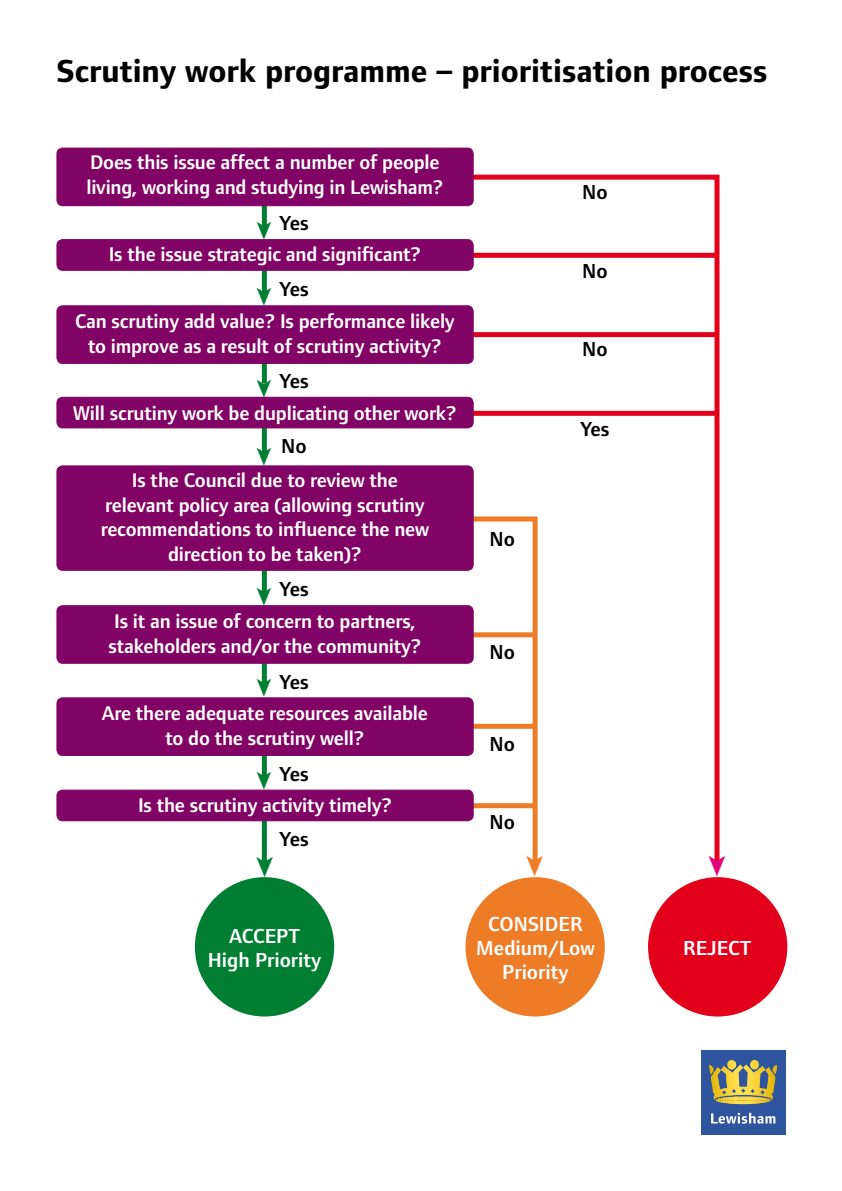
<style>
.page{position:relative;width:842px;height:1191px;background:#fff}
.page>*{position:absolute;margin:0;border:0;box-sizing:border-box;transform-origin:0 0}
.t1{font:700 33px "Foundry Form Sans";color:#000}
.t2{font:600 21px/24px "Foundry Form Sans";color:#fff;text-align:center}
.t3{font:600 21px "Foundry Form Sans";color:#000}
.t4{font:600 20.5px/24.6px "Foundry Form Sans";letter-spacing:-.01em;color:#fff;text-align:center}
</style>
<div class="page">
<div style="left:465px;top:877px;width:140px;height:139px;background:#ee7c27;border-radius:50%"></div>
<div style="left:195px;top:877px;width:139px;height:139px;background:#007f33;border-radius:50%"></div>
<div style="left:648px;top:877px;width:139px;height:139px;background:#e2001a;border-radius:50%"></div>
<div style="left:701px;top:1050px;width:84px;height:84px;background:#2f559e"></div>
<svg style="left:711px;top:1112px;width:64px;height:11px"></svg>
<svg style="left:709px;top:1060px;width:68px;height:44px"></svg>
<svg style="left:466px;top:172px;width:254px;height:683px"></svg>
<div style="left:471px;top:253px;width:246px;height:5px;background:#e2001a"></div>
<div style="left:471px;top:332px;width:246px;height:5px;background:#e2001a"></div>
<div style="left:471px;top:411px;width:246px;height:5px;background:#e2001a"></div>
<div style="left:262px;top:204px;width:5px;height:22px;background:#007f33"></div>
<div style="left:262px;top:270px;width:5px;height:22px;background:#007f33"></div>
<div style="left:262px;top:361px;width:5px;height:22px;background:#007f33"></div>
<div style="left:262px;top:428px;width:5px;height:24px;background:#007f33"></div>
<div style="left:262px;top:570px;width:5px;height:23px;background:#007f33"></div>
<div style="left:262px;top:661px;width:5px;height:22px;background:#007f33"></div>
<div style="left:262px;top:755px;width:5px;height:22px;background:#007f33"></div>
<div style="left:262px;top:821px;width:5px;height:43px;background:#007f33"></div>
<div style="left:57px;top:790px;width:416px;height:30px;background:#810365;border-radius:6px"></div>
<div style="left:57px;top:790px;width:416px;height:31px;border:1px solid #810365;border-radius:6px"></div>
<div style="left:57px;top:605px;width:416px;height:58px;background:#810365;border-radius:6px"></div>
<div style="left:57px;top:605px;width:416px;height:58px;border:1px solid #810365;border-radius:6px"></div>
<div style="left:57px;top:397px;width:416px;height:31px;background:#810365;border-radius:6px"></div>
<div style="left:57px;top:397px;width:416px;height:31px;border:1px solid #810365;border-radius:6px"></div>
<div style="left:57px;top:466px;width:416px;height:104px;background:#810365;border-radius:6px"></div>
<div style="left:57px;top:465px;width:416px;height:105px;border:1px solid #810365;border-radius:6px"></div>
<div style="left:57px;top:306px;width:416px;height:57px;background:#810365;border-radius:6px"></div>
<div style="left:57px;top:305px;width:416px;height:59px;border:1px solid #810365;border-radius:6px"></div>
<div style="left:57px;top:240px;width:416px;height:30px;background:#810365;border-radius:6px"></div>
<div style="left:57px;top:239px;width:416px;height:31px;border:1px solid #810365;border-radius:6px"></div>
<div style="left:57px;top:148px;width:416px;height:58px;background:#810365;border-radius:6px"></div>
<div style="left:57px;top:148px;width:416px;height:58px;border:1px solid #810365;border-radius:6px"></div>
<div style="left:57px;top:698px;width:416px;height:57px;background:#810365;border-radius:6px"></div>
<div style="left:57px;top:697px;width:416px;height:58px;border:1px solid #810365;border-radius:6px"></div>
<svg style="left:257px;top:222px;width:15px;height:18px"></svg>
<svg style="left:257px;top:288px;width:15px;height:18px"></svg>
<svg style="left:257px;top:379px;width:15px;height:18px"></svg>
<svg style="left:261px;top:448px;width:6px;height:5px"></svg>
<svg style="left:261px;top:587px;width:6px;height:6px"></svg>
<svg style="left:261px;top:679px;width:6px;height:5px"></svg>
<svg style="left:261px;top:771px;width:6px;height:7px"></svg>
<svg style="left:261px;top:856px;width:6px;height:8px"></svg>
<svg style="left:468px;top:514px;width:75px;height:355px"></svg>
<svg style="left:714px;top:855px;width:6px;height:14px"></svg>
<h1 class="t1" style="left:57px;top:53px;width:712px">Scrutiny work programme – prioritisation process</h1>
<p class="t4" style="left:86px;top:150px;width:359px;text-align:left">Does this issue affect a number of people living, working and studying in Lewisham?</p>
<p class="t3" style="left:279px;top:211px;width:31px">Yes</p>
<p class="t4" style="left:109px;top:242px;width:314px">Is the issue strategic and significant?</p>
<p class="t3" style="left:279px;top:277px;width:31px">Yes</p>
<p class="t4" style="left:75px;top:309px;width:381px">Can scrutiny add value? Is performance likely to improve as a result of scrutiny activity?</p>
<p class="t3" style="left:279px;top:369px;width:31px">Yes</p>
<p class="t4" style="left:73px;top:401px;width:385px">Will scrutiny work be duplicating other work?</p>
<p class="t3" style="left:281px;top:434px;width:27px">No</p>
<p class="t4" style="left:101px;top:468px;width:330px">Is the Council due to review the relevant policy area (allowing scrutiny recommendations to influence the new direction to be taken)?</p>
<p class="t3" style="left:279px;top:577px;width:31px">Yes</p>
<p class="t4" style="left:108px;top:609px;width:314px;text-align:left">Is it an issue of concern to partners, stakeholders and/or the community?</p>
<p class="t3" style="left:279px;top:670px;width:31px">Yes</p>
<p class="t4" style="left:102px;top:701px;width:328px">Are there adequate resources available to do the scrutiny well?</p>
<p class="t3" style="left:279px;top:762px;width:31px">Yes</p>
<p class="t4" style="left:138px;top:792px;width:255px">Is the scrutiny activity timely?</p>
<p class="t3" style="left:279px;top:827px;width:31px">Yes</p>
<p class="t3" style="left:490px;top:527px;width:27px">No</p>
<p class="t3" style="left:490px;top:640px;width:27px">No</p>
<p class="t3" style="left:490px;top:732px;width:27px">No</p>
<p class="t3" style="left:490px;top:810px;width:27px">No</p>
<p class="t3" style="left:582px;top:180px;width:27px">No</p>
<p class="t3" style="left:582px;top:259px;width:27px">No</p>
<p class="t3" style="left:582px;top:338px;width:27px">No</p>
<p class="t3" style="left:580px;top:417px;width:31px">Yes</p>
<p class="t2" style="left:208px;top:924px;width:115px">ACCEPT<br>High Priority</p>
<p class="t2" style="left:476px;top:912px;width:120px">CONSIDER<br>Medium/Low<br>Priority</p>
<p class="t2" style="left:683px;top:935px;width:70px">REJECT</p>
</div>
